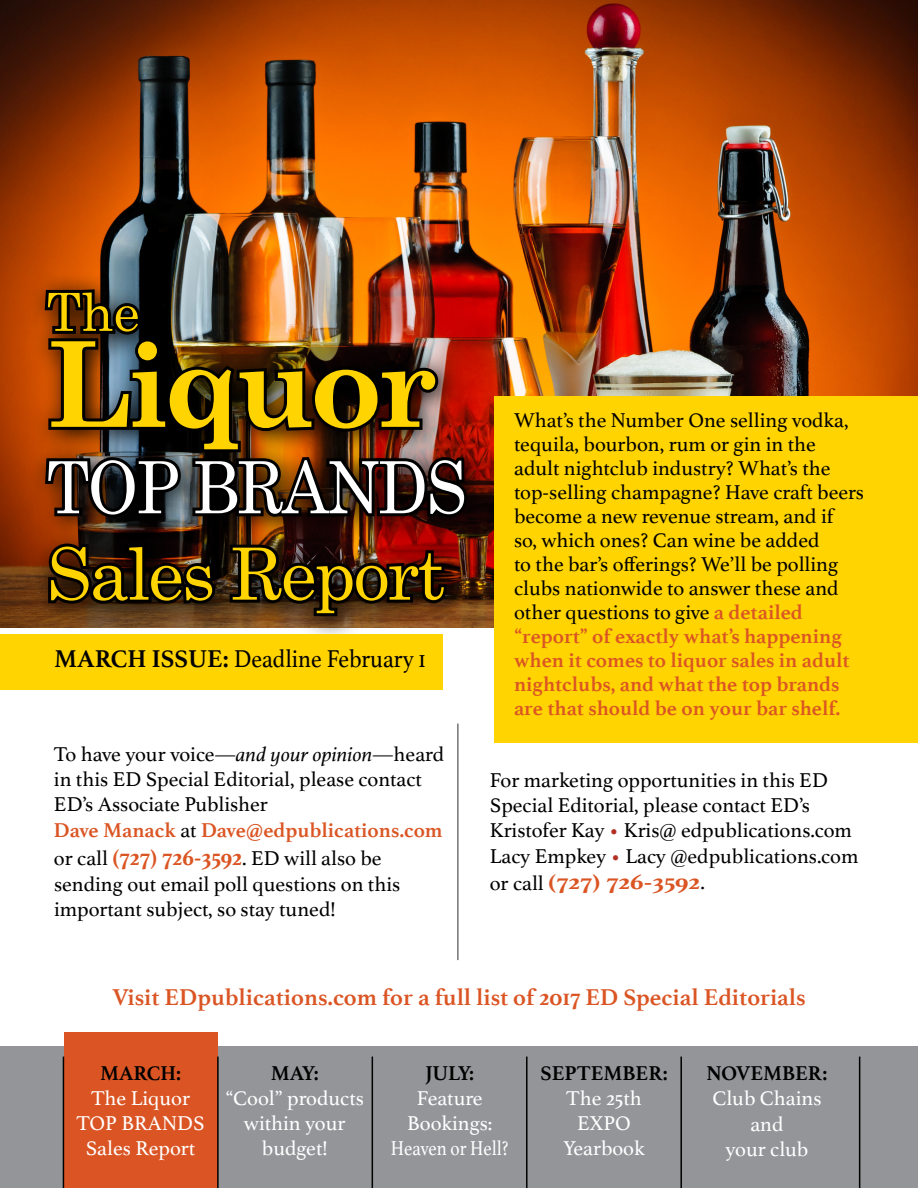
<style>
.page{position:relative;width:918px;height:1188px;background:#fff}
.page>*{position:absolute;margin:0;border:0;box-sizing:border-box;transform-origin:0 0}
.t1{font:700 118.5px "Century Schoolbook";letter-spacing:-.05em;color:#ffd400}
.t2{font:72px "Century Schoolbook";letter-spacing:-.03em;color:#ffd400}
.t3{font:72px "Century Schoolbook";letter-spacing:-.03em;color:#fff;scale:.9 1}
.t4{font:52.5px "Century Schoolbook";color:#ffd400}
.t5{font:25.5px "Athelas";color:#000;scale:.9 1}
.t6{font:700 24px "Athelas";color:#db5524}
.t7{font:700 22.5px "Athelas";letter-spacing:-.005em;color:#db5524;scale:1.25 1}
.t8{font:21px/24px "Athelas";color:#000}
.t9{font:21px/25.2px "Athelas";color:#fff;text-align:center}
.t10{font:700 21px "Athelas";color:#000}
.s1{font-weight:700}
.s2{font-style:italic}
.s3{font-weight:700;color:#db5524}
.s4{font-weight:700;font-size:24px;color:#db5524}
.s5{color:#b32f24}
.s6{font-weight:400;font-size:21px;color:#000}
</style>
<div class="page">
<img style="left:0;top:0;width:918px;height:628px">
<div style="left:0;top:1047px;width:918px;height:141px;background:#939598"></div>
<div style="left:64px;top:1032px;width:153px;height:156px;background:#db5524"></div>
<hr style="left:217px;top:1057px;width:2px;height:131px;background:#000">
<hr style="left:372px;top:1057px;width:1px;height:131px;background:#000">
<hr style="left:526px;top:1057px;width:2px;height:131px;background:#000">
<hr style="left:63px;top:1057px;width:1px;height:131px;background:#000">
<hr style="left:680px;top:1057px;width:2px;height:131px;background:#000">
<hr style="left:859px;top:1057px;width:1px;height:131px;background:#000">
<img style="left:27px;top:272px;width:466px;height:371px">
<img style="left:42px;top:286px;width:429px;height:236px">
<svg style="left:45px;top:540px;width:175px;height:69px;background:#1a0d05"></svg>
<svg style="left:227px;top:540px;width:224px;height:82px;background:#34170a"></svg>
<div style="left:494px;top:396px;width:424px;height:346px;background:#ffd400"></div>
<div style="left:0;top:634px;width:442px;height:55px;background:#ffd400"></div>
<h3 class="t4" style="left:46px;top:279px;width:95px">The</h3>
<h1 class="t1" style="left:46px;top:312px;width:393px">Liquor</h1>
<h2 class="t3" style="left:46px;top:442px;width:469px">TOP BRANDS</h2>
<h2 class="t2" style="left:46px;top:529px;width:400px">Sales Report</h2>
<p class="t5" style="left:54px;top:639px;width:415px"><span class="s1">MARCH ISSUE:</span> Deadline February 1</p>
<p class="t8" style="left:54px;top:741px;width:392px;line-height:25.2px">To have your voice—<span class="s2">and your opinion</span>—heard in this ED Special Editorial, please contact ED’s Associate Publisher<br><span class="s3">Dave Manack</span> at <span class="s3">Dave@edpublications.com</span></p>
<p class="t8" style="left:54px;top:845px;width:348px;line-height:25.2px">or call <span class="s4">(727) 726-3592</span>. ED will also be sending out email poll questions on this important subject, so stay tuned!</p>
<p class="t8" style="left:514px;top:407px;width:351px">What’s the Number One selling vodka, tequila, bourbon, rum or gin in the adult nightclub industry? What’s the top-selling champagne? Have craft beers become a new revenue stream, and if<br>so, which ones? Can wine be added<br>to the bar’s offerings? We’ll be polling clubs nationwide to answer these and other questions to give <span class="s3">a detailed “report” of exactly what’s happening when it comes to liquor sales in adult nightclubs, and what the top brands are that should be on your bar shelf.</span></p>
<p class="t8" style="left:490px;top:767px;width:370px;line-height:25.2px">For marketing opportunities in this ED Special Editorial, please contact ED’s Kristofer Kay <span class="s5">•</span> Kris@ edpublications.com Lacy Empkey <span class="s5">•</span> Lacy @edpublications.com</p>
<p class="t7" style="left:490px;top:864px;width:174px"><span class="s6">or call</span> (727) 726-3592<span class="s6">.</span></p>
<p class="t6" style="left:112px;top:978px;width:695px">Visit EDpublications.com for a full list of 2017 ED Special Editorials</p>
<p class="t10" style="left:100px;top:1056px;width:83px">MARCH:</p>
<p class="t9" style="left:76px;top:1085px;width:130px">The Liquor<br>TOP BRANDS<br>Sales Report</p>
<p class="t10" style="left:271px;top:1056px;width:49px">MAY:</p>
<p class="t9" style="left:225px;top:1085px;width:140px">“Cool” products within your budget!</p>
<p class="t10" style="left:426px;top:1056px;width:50px">JULY:</p>
<p class="t9" style="left:391px;top:1085px;width:119px">Feature<br>Bookings:<br>Heaven or Hell?</p>
<p class="t10" style="left:540px;top:1056px;width:129px">SEPTEMBER:</p>
<p class="t9" style="left:563px;top:1085px;width:83px">The 25th<br>EXPO<br>Yearbook</p>
<p class="t10" style="left:707px;top:1056px;width:122px">NOVEMBER:</p>
<p class="t9" style="left:712px;top:1085px;width:111px">Club Chains and<br>your club</p>
</div>
